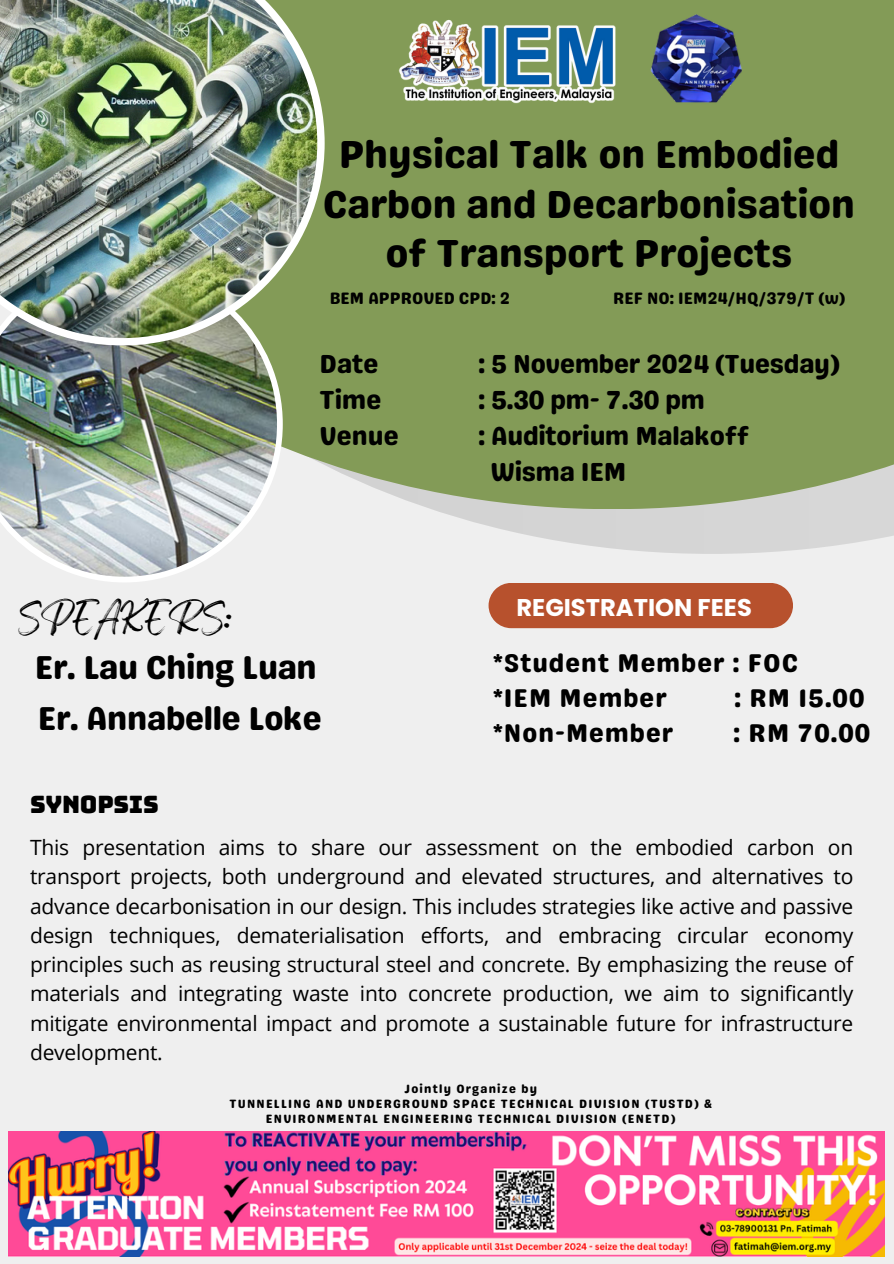
<style>
.page{position:relative;width:894px;height:1264px;background:#fff}
.page>*{position:absolute;margin:0;border:0;box-sizing:border-box;transform-origin:0 0}
.t1{font:38.85px/49.5px "Genty Sans";color:#000;text-align:center}
.t2{font:33px "Genty Sans";letter-spacing:-.01em;color:#000}
.t3{font:25.95px/36px "Genty Sans";letter-spacing:-.01em;color:#000}
.t4{font:25.65px/34.8px "Genty Sans";letter-spacing:.04em;color:#000}
.t5{font:25.2px "Gellatio";color:#000}
.t6{font:700 24.15px "Poppins";color:#fff}
.t7{font:24px "Bungee";letter-spacing:-.01em;color:#000}
.t8{font:21px/29.2px "Open Sans";letter-spacing:-.01em;color:#000;text-align:justify}
.t9{font:16.5px "Genty Sans";color:#000}
.t10{font:12px/15px "Genty Sans";letter-spacing:.1em;color:#000;text-align:center}
</style>
<div class="page">
<div style="left:0;top:0;width:893px;height:1263px;background:#efefef"></div>
<svg style="left:432px;top:509px;width:461px;height:45px;fill:#d6d6d6"></svg>
<div style="left:0;top:0;width:893px;height:509px;background:#839b57"></div>
<img style="left:0;top:345px;width:283px;height:237px">
<img style="left:0;top:0;width:324px;height:345px">
<img style="left:398px;top:19px;width:218px;height:85px">
<img style="left:650px;top:14px;width:92px;height:89px">
<img style="left:9px;top:1131px;width:875px;height:125px">
<div style="left:488px;top:583px;width:304px;height:45px;background:#b7512d"></div>
<h4 class="t1" style="left:323px;top:130px;width:533px">Physical Talk on Embodied<br>Carbon and Decarbonisation of Transport Projects</h4>
<h2 class="t9" style="left:329px;top:288px;width:182px">BEM APPROVED CPD: 2</h2>
<h2 class="t9" style="left:613px;top:288px;width:234px">REF NO: IEM24/HQ/379/T (w)</h2>
<p class="t3" style="left:319px;top:345px;width:81px">Date<br>Time<br>Venue</p>
<h2 class="t3" style="left:478px;top:345px;width:363px">: 5 November 2024 (Tuesday)</h2>
<h2 class="t3" style="left:478px;top:381px;width:228px">: 5.30 pm- 7.30 pm</h2>
<h2 class="t3" style="left:478px;top:417px;width:272px">: Auditorium Malakoff</h2>
<h2 class="t3" style="left:491px;top:453px;width:137px">Wisma IEM</h2>
<h5 class="t5" style="left:18px;top:611px;width:214px">SPEAKERS:</h5>
<h5 class="t6" style="left:516px;top:590px;width:237px">REGISTRATION FEES</h5>
<p class="t4" style="left:493px;top:645px;width:306px">*Student Member : FOC *IEM Member</p>
<h3 class="t2" style="left:35px;top:647px;width:283px">Er. Lau Ching Luan</h3>
<h5 class="t2" style="left:38px;top:698px;width:285px">Er. Annabelle Loke</h5>
<p class="t4" style="left:734px;top:680px;width:131px">: RM 15.00</p>
<p class="t4" style="left:493px;top:715px;width:181px">*Non-Member</p>
<p class="t4" style="left:733px;top:715px;width:138px">: RM 70.00</p>
<p class="t7" style="left:30px;top:792px;width:130px">SYNOPSIS</p>
<p class="t8" style="left:30px;top:832px;width:824px">This presentation aims to share our assessment on the embodied carbon on transport projects, both underground and elevated structures, and alternatives to advance decarbonisation in our design. This includes strategies like active and passive design techniques, dematerialisation efforts, and embracing circular economy principles such as reusing structural steel and concrete. By emphasizing the reuse of materials and integrating waste into concrete production, we aim to significantly mitigate environmental impact and promote a sustainable future for infrastructure development.</p>
<p class="t10" style="left:404px;top:1081px;width:134px">Jointly Organize by</p>
<p class="t10" style="left:229px;top:1096px;width:483px">TUNNELLING AND UNDERGROUND SPACE TECHNICAL DIVISION (TUSTD) &amp;<br>ENVIRONMENTAL ENGINEERING TECHNICAL DIVISION (ENETD)</p>
</div>
